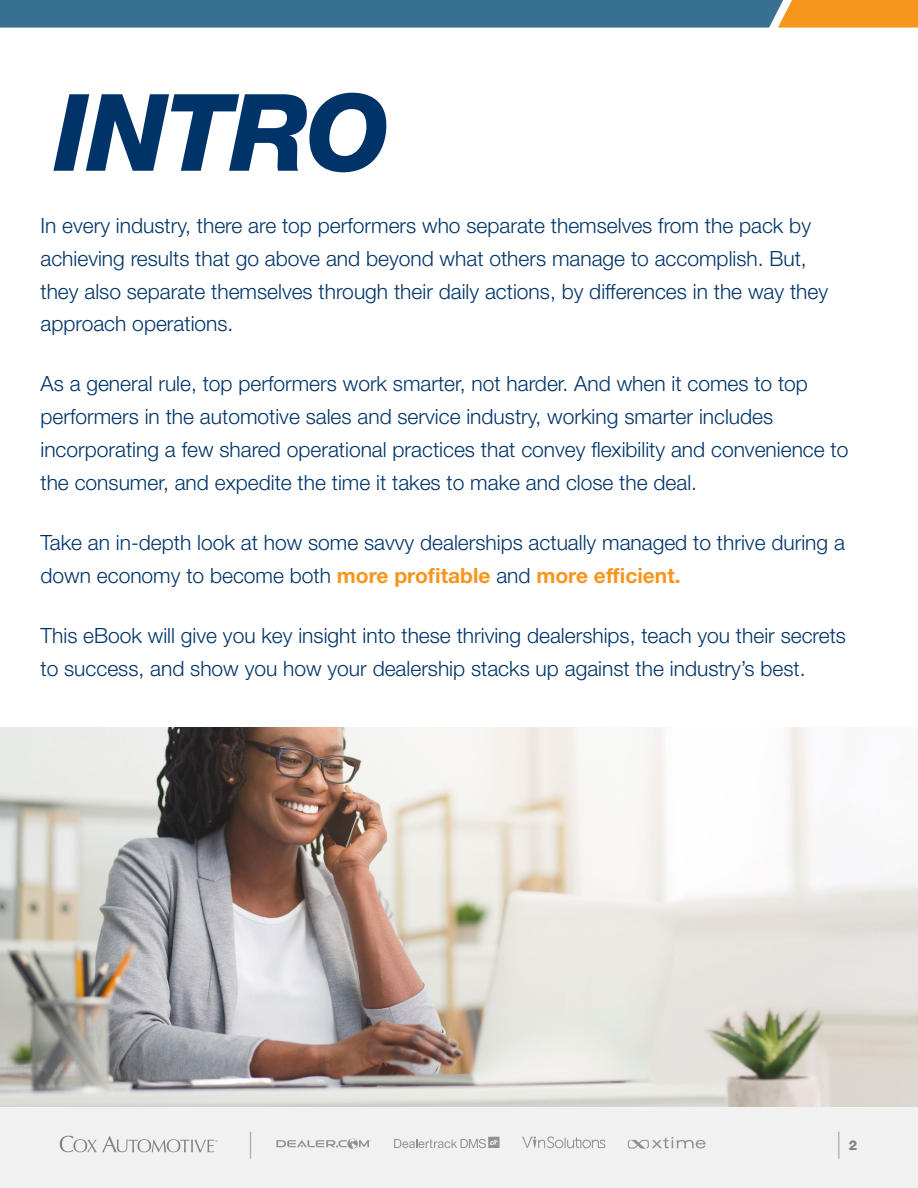
<style>
.page{position:relative;width:918px;height:1188px;background:#fff}
.page>*{position:absolute;margin:0;border:0;box-sizing:border-box;transform-origin:0 0}
.t1{font:italic 800 107.1px "Helvetica Neue LT Std";letter-spacing:-.015em;color:#003469}
.t2{font:300 27px "Helvetica Neue LT Std";color:#808285;scale:.5 1}
.t3{font:300 21px/33px "Helvetica Neue LT Std";color:#003469}
.s1{font-weight:700;color:#f8951d}
.s2{font-weight:800;font-size:13.5px}
</style>
<div class="page">
<div style="left:0;top:1107px;width:918px;height:81px;background:#f1f1f1"></div>
<svg style="left:60px;top:1136px;width:158px;height:16px"></svg>
<svg style="left:276px;top:1138px;width:95px;height:11px"></svg>
<svg style="left:628px;top:1137px;width:78px;height:12px"></svg>
<svg style="left:522px;top:1136px;width:83px;height:12px"></svg>
<svg style="left:394px;top:1137px;width:105px;height:11px"></svg>
<svg style="left:0;top:0;width:918px;height:28px;background:#577884"></svg>
<img style="left:0;top:728px;width:918px;height:379px">
<h1 class="t1" style="left:54px;top:69px;width:336px">INTRO</h1>
<p class="t3" style="left:40px;top:208px;width:789px">In every industry, there are top performers who separate themselves from the pack by achieving results that go above and beyond what others manage to accomplish. But, they also separate themselves through their daily actions, by differences in the way they approach operations.</p>
<p class="t3" style="left:40px;top:367px;width:809px">As a general rule, top performers work smarter, not harder. And when it comes to top performers in the automotive sales and service industry, working smarter includes incorporating a few shared operational practices that convey flexibility and convenience to the consumer, and expedite the time it takes to make and close the deal.</p>
<p class="t3" style="left:40px;top:526px;width:806px">Take an in-depth look at how some savvy dealerships actually managed to thrive during a down economy to become both <span class="s1">more profitable</span> and <span class="s1">more efficient.</span></p>
<p class="t3" style="left:40px;top:619px;width:807px">This eBook will give you key insight into these thriving dealerships, teach you their secrets to success, and show you how your dealership stacks up against the industry’s best.</p>
<p class="t2" style="left:249px;top:1127px;width:7px">|</p>
<p class="t2" style="left:838px;top:1127px;width:41px">| <span class="s2">2</span></p>
</div>
